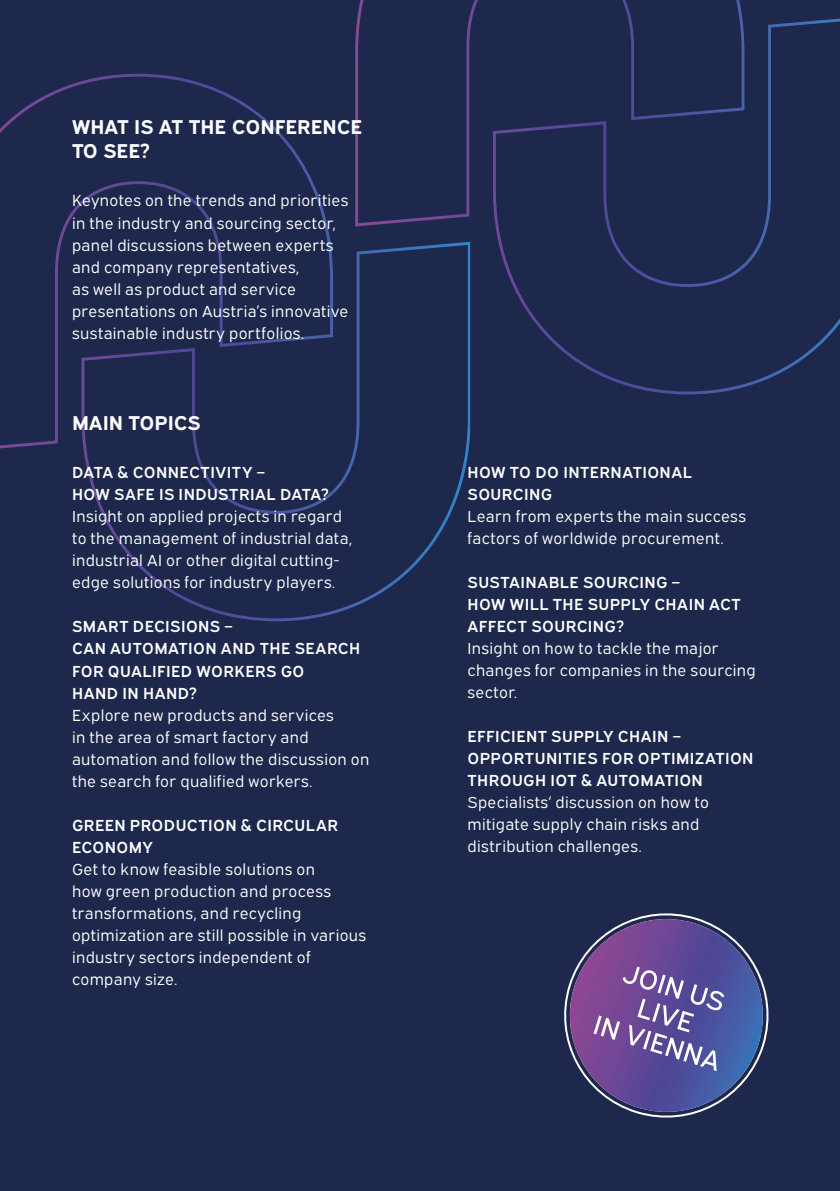
<style>
.page{position:relative;width:840px;height:1191px;background:#fff}
.page>*{position:absolute;margin:0;border:0;box-sizing:border-box;transform-origin:0 0}
.t1{font:700 20px/24px "Expressway Rg";color:#fff}
.t2{font:16px/22px "Expressway Bk";letter-spacing:.02em;color:#fff}
.t3{font:16px/22px "Expressway Sb";letter-spacing:.03em;color:#fff}
</style>
<div class="page">
<div style="left:0;top:0;width:839px;height:1191px;background:#1d284c"></div>
<svg style="left:0;top:74px;width:470px;height:547px"></svg>
<svg style="left:355px;top:0;width:484px;height:394px"></svg>
<svg style="left:564px;top:913px;width:205px;height:205px"></svg>
<svg style="left:593px;top:966px;width:131px;height:105px;background:#7761a5"></svg>
<p class="t1" style="left:72px;top:113px;width:292px">WHAT IS AT THE CONFERENCE<br>TO SEE?</p>
<p class="t2" style="left:72px;top:188px;width:278px">Keynotes on the trends and priorities in the industry and sourcing sector, panel discussions between experts and company representatives,<br>as well as product and service presentations on Austria’s innovative sustainable industry portfolios.</p>
<p class="t1" style="left:72px;top:409px;width:130px">MAIN TOPICS</p>
<p class="t3" style="left:72px;top:460px;width:258px">DATA &amp; CONNECTIVITY –<br>HOW SAFE IS INDUSTRIAL DATA?</p>
<p class="t2" style="left:72px;top:504px;width:281px">Insight on applied projects in regard to the management of industrial data, industrial AI or other digital cutting&shy;edge solutions for industry players.</p>
<p class="t3" style="left:72px;top:614px;width:289px">SMART DECISIONS –<br>CAN AUTOMATION AND THE SEARCH<br>FOR QUALIFIED WORKERS GO<br>HAND IN HAND?</p>
<p class="t2" style="left:72px;top:702px;width:298px">Explore new products and services<br>in the area of smart factory and automation and follow the discussion on the search for qualified workers.</p>
<p class="t3" style="left:72px;top:812px;width:267px">GREEN PRODUCTION &amp; CIRCULAR<br>ECONOMY</p>
<p class="t2" style="left:72px;top:856px;width:295px">Get to know feasible solutions on<br>how green production and process transformations, and recycling optimization are still possible in various industry sectors independent of company size.</p>
<p class="t3" style="left:467px;top:460px;width:226px">HOW TO DO INTERNATIONAL<br>SOURCING</p>
<p class="t2" style="left:467px;top:504px;width:280px">Learn from experts the main success factors of worldwide procurement.</p>
<p class="t3" style="left:467px;top:570px;width:275px">SUSTAINABLE SOURCING –<br>HOW WILL THE SUPPLY CHAIN ACT<br>AFFECT SOURCING?</p>
<p class="t2" style="left:467px;top:636px;width:289px">Insight on how to tackle the major changes for companies in the sourcing sector.</p>
<p class="t3" style="left:467px;top:724px;width:287px">EFFICIENT SUPPLY CHAIN –<br>OPPORTUNITIES FOR OPTIMIZATION<br>THROUGH IOT &amp; AUTOMATION</p>
<p class="t2" style="left:467px;top:790px;width:243px">Specialists‘ discussion on how to mitigate supply chain risks and distribution challenges.</p>
</div>
